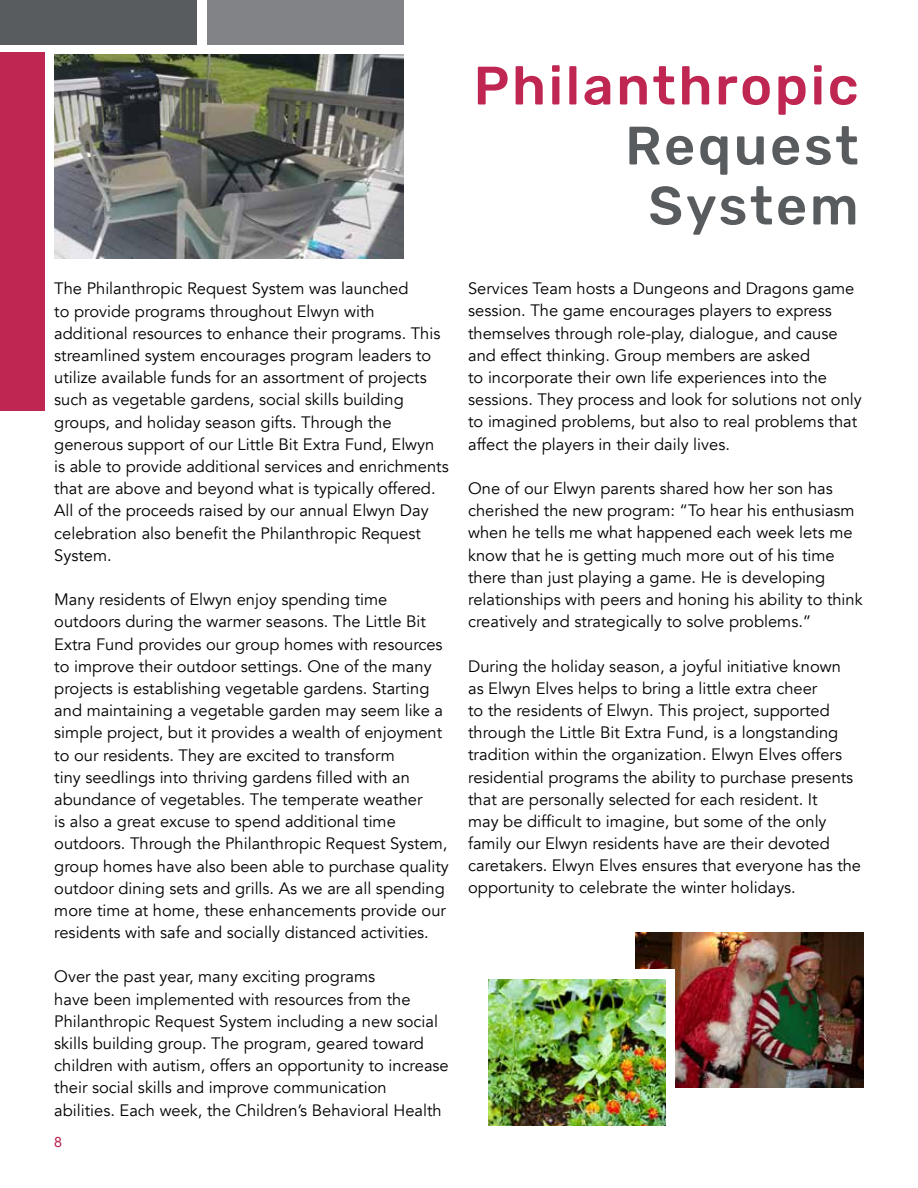
<style>
.page{position:relative;width:918px;height:1188px;background:#fff}
.page>*{position:absolute;margin:0;border:0;box-sizing:border-box;transform-origin:0 0}
.t1{font:500 54px "Rubik";letter-spacing:.05em;color:#c02652}
.t2{font:500 54px/60px "Rubik";letter-spacing:.05em;color:#595c5e;text-align:center}
.t3{font:16.5px/22.2px "Avenir";color:#000}
.t4{font:14.25px "Arial";color:#ba264f}
</style>
<div class="page">
<img style="left:54px;top:54px;width:350px;height:204px">
<img style="left:635px;top:932px;width:229px;height:156px">
<div style="left:207px;top:0;width:196px;height:44px;background:#818387"></div>
<div style="left:0;top:0;width:196px;height:44px;background:#595c5e"></div>
<div style="left:0;top:52px;width:44px;height:358px;background:#c02652"></div>
<div style="left:613px;top:970px;width:62px;height:132px;background:#fff"></div>
<img style="left:488px;top:980px;width:177px;height:145px">
<p class="t3" style="left:54px;top:278px;width:396px">The Philanthropic Request System was launched<br>to provide programs throughout Elwyn with additional resources to enhance their programs. This streamlined system encourages program leaders to utilize available funds for an assortment of projects such as vegetable gardens, social skills building groups, and holiday season gifts. Through the generous support of our Little Bit Extra Fund, Elwyn is able to provide additional services and enrichments that are above and beyond what is typically offered.<br>All of the proceeds raised by our annual Elwyn Day celebration also benefit the Philanthropic Request System.</p>
<p class="t3" style="left:54px;top:589px;width:396px">Many residents of Elwyn enjoy spending time outdoors during the warmer seasons. The Little Bit Extra Fund provides our group homes with resources to improve their outdoor settings. One of the many projects is establishing vegetable gardens. Starting and maintaining a vegetable garden may seem like a simple project, but it provides a wealth of enjoyment to our residents. They are excited to transform<br>tiny seedlings into thriving gardens filled with an abundance of vegetables. The temperate weather<br>is also a great excuse to spend additional time outdoors. Through the Philanthropic Request System, group homes have also been able to purchase quality outdoor dining sets and grills. As we are all spending more time at home, these enhancements provide our residents with safe and socially distanced activities.</p>
<p class="t3" style="left:54px;top:966px;width:396px">Over the past year, many exciting programs<br>have been implemented with resources from the Philanthropic Request System including a new social skills building group. The program, geared toward children with autism, offers an opportunity to increase their social skills and improve communication abilities. Each week, the Children’s Behavioral Health</p>
<p class="t4" style="left:54px;top:1132px;width:9px">8</p>
<h1 class="t1" style="left:474px;top:55px;width:386px">Philanthropic</h1>
<h1 class="t2" style="left:625px;top:117px;width:235px">Request<br>System</h1>
<p class="t3" style="left:468px;top:278px;width:395px">Services Team hosts a Dungeons and Dragons game session. The game encourages players to express themselves through role-play, dialogue, and cause and effect thinking. Group members are asked<br>to incorporate their own life experiences into the sessions. They process and look for solutions not only to imagined problems, but also to real problems that affect the players in their daily lives.</p>
<p class="t3" style="left:468px;top:478px;width:396px">One of our Elwyn parents shared how her son has cherished the new program: “To hear his enthusiasm when he tells me what happened each week lets me know that he is getting much more out of his time there than just playing a game. He is developing relationships with peers and honing his ability to think creatively and strategically to solve problems.”</p>
<p class="t3" style="left:468px;top:655px;width:395px">During the holiday season, a joyful initiative known<br>as Elwyn Elves helps to bring a little extra cheer<br>to the residents of Elwyn. This project, supported through the Little Bit Extra Fund, is a longstanding tradition within the organization. Elwyn Elves offers residential programs the ability to purchase presents that are personally selected for each resident. It<br>may be difficult to imagine, but some of the only family our Elwyn residents have are their devoted caretakers. Elwyn Elves ensures that everyone has the opportunity to celebrate the winter holidays.</p>
</div>
